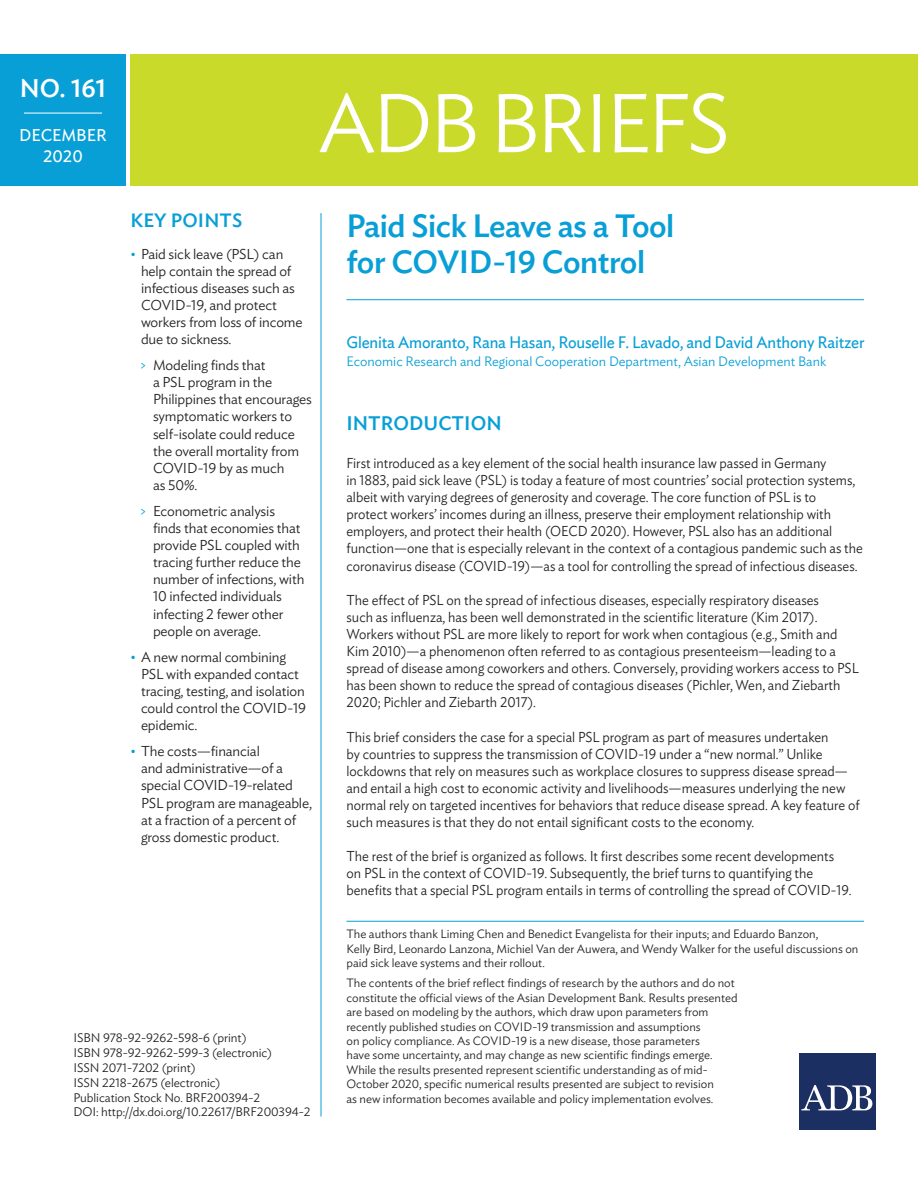
<style>
.page{position:relative;width:918px;height:1188px;background:#fff}
.page>*{position:absolute;margin:0;border:0;box-sizing:border-box;transform-origin:0 0}
.t1{font:300 82.35px "Ideal Sans";letter-spacing:-.04em;color:#fff}
.t2{font:500 31.95px/36px "Ideal Sans";letter-spacing:-.015em;color:#089fd6}
.t3{font:500 25.35px "Ideal Sans";color:#fff}
.t4{font:500 19.5px "Ideal Sans";color:#089fd6}
.t5{font:500 19.2px "Ideal Sans";letter-spacing:.005em;color:#089fd6}
.t6{font:16.95px/20.2px "Ideal Sans";color:#fff;text-align:center}
.t7{font:16.5px "Ideal Sans";letter-spacing:-.01em;color:#089fd6}
.t8{font:300 14.25px/17.1px "Ideal Sans";color:#231f20;scale:.95 1}
.t9{font:300 14.25px/17.1px "Ideal Sans";color:#231f20}
.t10{font:300 13.5px "Ideal Sans";color:#089fd6}
.t11{font:300 12.3px/14.9px "Ideal Sans";letter-spacing:-.005em;color:#231f20}
.t12{font:300 12px/14.4px "Ideal Sans";color:#231f20}
.s1{font-size:13.2px;color:#089fd6}
</style>
<div class="page">
<div style="left:130px;top:54px;width:788px;height:131px;background:#c9da2b"></div>
<div style="left:0;top:54px;width:126px;height:131px;background:#089fd6"></div>
<hr style="left:321px;top:213px;width:1px;height:904px;background:#089fd6">
<hr style="left:24px;top:113px;width:78px;height:1px;background:#fff">
<hr style="left:346px;top:299px;width:518px;height:1px;background:#089fd6">
<hr style="left:346px;top:921px;width:518px;height:1px;background:#089fd6">
<div style="left:800px;top:1053px;width:76px;height:77px;background:#1b2f62"></div>
<svg style="left:801px;top:1085px;width:71px;height:25px"></svg>
<h3 class="t3" style="left:20px;top:69px;width:88px">NO. 161</h3>
<p class="t6" style="left:19px;top:124px;width:89px">DECEMBER<br>2020</p>
<h1 class="t1" style="left:318px;top:60px;width:413px">ADB BRIEFS</h1>
<h3 class="t5" style="left:130px;top:205px;width:113px">KEY POINTS</h3>
<p class="t9" style="left:141px;top:244px;width:163px;text-indent:-10px"><span class="s1">•</span> Paid sick leave (PSL) can help contain the spread of infectious diseases such as<br>COVID-19, and protect workers from loss of income due to sickness.</p>
<p class="t9" style="left:153px;top:355px;width:161px;text-indent:-14px"><span class="s1">&gt;</span> Modeling finds that<br>a PSL program in the<br>Philippines that encourages symptomatic workers to self-isolate could reduce the overall mortality from<br>COVID-19 by as much<br>as 50%.</p>
<p class="t9" style="left:153px;top:501px;width:153px;text-indent:-14px"><span class="s1">&gt;</span> Econometric analysis finds that economies that provide PSL coupled with tracing further reduce the number of infections, with<br>10 infected individuals infecting 2 fewer other people on average.</p>
<p class="t9" style="left:141px;top:647px;width:167px;text-indent:-10px"><span class="s1">•</span> A new normal combining<br>PSL with expanded contact tracing, testing, and isolation could control the COVID-19 epidemic.</p>
<p class="t9" style="left:141px;top:742px;width:172px;text-indent:-10px"><span class="s1">•</span> The costs—financial<br>and administrative—of a special COVID-19-related<br>PSL program are manageable, at a fraction of a percent of gross domestic product.</p>
<p class="t11" style="left:74px;top:1029px;width:239px">ISBN 978-92-9262-598-6 (print)<br>ISBN 978-92-9262-599-3 (electronic)<br>ISSN 2071-7202 (print)<br>ISSN 2218-2675 (electronic)<br>Publication Stock No. BRF200394-2<br>DOI: http://dx.doi.org/10.22617/BRF200394-2</p>
<h2 class="t2" style="left:346px;top:206px;width:329px">Paid Sick Leave as a Tool for COVID-19 Control</h2>
<p class="t7" style="left:346px;top:330px;width:520px">Glenita Amoranto, Rana Hasan, Rouselle F. Lavado, and David Anthony Raitzer</p>
<p class="t10" style="left:346px;top:351px;width:481px">Economic Research and Regional Cooperation Department, Asian Development Bank</p>
<h3 class="t4" style="left:346px;top:408px;width:106px">Introduction</h3>
<p class="t8" style="left:346px;top:453px;width:545px">First introduced as a key element of the social health insurance law passed in Germany<br>in 1883, paid sick leave (PSL) is today a feature of most countries’ social protection systems, albeit with varying degrees of generosity and coverage. The core function of PSL is to<br>protect workers’ incomes during an illness, preserve their employment relationship with employers, and protect their health (OECD 2020). However, PSL also has an additional function—one that is especially relevant in the context of a contagious pandemic such as the coronavirus disease (COVID-19)—as a tool for controlling the spread of infectious diseases.</p>
<p class="t8" style="left:346px;top:590px;width:541px">The effect of PSL on the spread of infectious diseases, especially respiratory diseases<br>such as influenza, has been well demonstrated in the scientific literature (Kim 2017).<br>Workers without PSL are more likely to report for work when contagious (e.g., Smith and Kim 2010)—a phenomenon often referred to as contagious presenteeism—leading to a spread of disease among coworkers and others. Conversely, providing workers access to PSL has been shown to reduce the spread of contagious diseases (Pichler, Wen, and Ziebarth 2020; Pichler and Ziebarth 2017).</p>
<p class="t8" style="left:346px;top:727px;width:542px">This brief considers the case for a special PSL program as part of measures undertaken<br>by countries to suppress the transmission of COVID-19 under a “new normal.” Unlike lockdowns that rely on measures such as workplace closures to suppress disease spread— and entail a high cost to economic activity and livelihoods—measures underlying the new normal rely on targeted incentives for behaviors that reduce disease spread. A key feature of such measures is that they do not entail significant costs to the economy.</p>
<p class="t8" style="left:346px;top:846px;width:533px">The rest of the brief is organized as follows. It first describes some recent developments on PSL in the context of COVID-19. Subsequently, the brief turns to quantifying the benefits that a special PSL program entails in terms of controlling the spread of COVID-19.</p>
<p class="t12" style="left:346px;top:926px;width:513px">The authors thank Liming Chen and Benedict Evangelista for their inputs; and Eduardo Banzon,<br>Kelly Bird, Leonardo Lanzona, Michiel Van der Auwera, and Wendy Walker for the useful discussions on paid sick leave systems and their rollout.</p>
<p class="t12" style="left:346px;top:975px;width:393px">The contents of the brief reflect findings of research by the authors and do not constitute the official views of the Asian Development Bank. Results presented are based on modeling by the authors, which draw upon parameters from recently published studies on COVID-19 transmission and assumptions<br>on policy compliance. As COVID-19 is a new disease, those parameters<br>have some uncertainty, and may change as new scientific findings emerge.<br>While the results presented represent scientific understanding as of mid-October 2020, specific numerical results presented are subject to revision<br>as new information becomes available and policy implementation evolves.</p>
</div>
